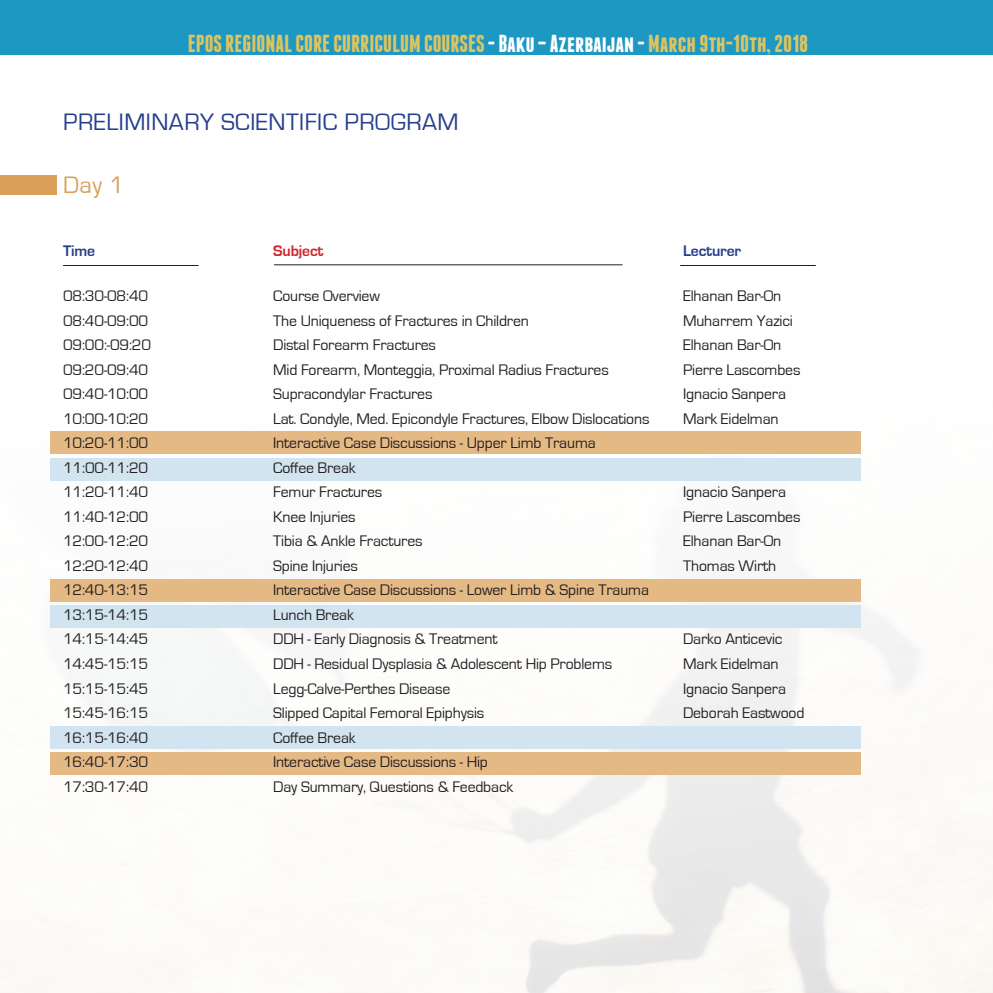
<style>
.page{position:relative;width:993px;height:993px;background:#fff}
.page>*{position:absolute;margin:0;border:0;box-sizing:border-box;transform-origin:0 0}
.t1{font:700 24.5px "Franchise";color:#dec460}
.t2{font:24.5px "Eurostile";letter-spacing:.02em;color:#253f8e}
.t3{font:24.5px "Eurostile";color:#da9f58}
.t4{font:15.75px "Eurostile";letter-spacing:-.01em;color:#231f20}
.t5{font:700 15.75px "Eurostile";letter-spacing:-.01em;color:#253f8e}
.t6{font:700 15.75px "Eurostile";letter-spacing:-.01em;color:#d1232a}
.s1{color:#fff}
</style>
<div class="page">
<div style="left:0;top:0;width:992px;height:55px;background:#1d98c3"></div>
<div style="left:50px;top:431px;width:810px;height:23px;background:#e5b984"></div>
<div style="left:50px;top:458px;width:810px;height:22px;background:#d2e4f0"></div>
<div style="left:50px;top:604px;width:810px;height:23px;background:#d2e4f0"></div>
<div style="left:50px;top:725px;width:810px;height:23px;background:#d2e4f0"></div>
<div style="left:50px;top:752px;width:810px;height:23px;background:#e5b984"></div>
<div style="left:50px;top:578px;width:810px;height:23px;background:#e5b984"></div>
<hr style="left:63px;top:265px;width:135px;height:1px;background:#231f20">
<hr style="left:274px;top:264px;width:348px;height:1px;background:#231f20">
<hr style="left:680px;top:265px;width:135px;height:1px;background:#231f20">
<div style="left:0;top:175px;width:56px;height:20px;background:#da9f58"></div>
<h1 class="t1" style="left:188px;top:32px;width:621px">EPOS REGIONAL CORE CURRICULUM COURSES <span class="s1">- Baku – Azerbaijan -</span> March 9th-10th, 2018</h1>
<p class="t2" style="left:63px;top:108px;width:397px">PRELIMINARY SCIENTIFIC PROGRAM</p>
<p class="t3" style="left:63px;top:171px;width:63px">Day 1</p>
<p class="t5" style="left:63px;top:242px;width:34px">Time</p>
<p class="t6" style="left:273px;top:242px;width:52px">Subject</p>
<p class="t5" style="left:682px;top:242px;width:60px">Lecturer</p>
<p class="t4" style="left:63px;top:287px;width:87px">08:30-08:40</p>
<p class="t4" style="left:273px;top:287px;width:108px">Course Overview</p>
<p class="t4" style="left:682px;top:287px;width:100px">Elhanan Bar-On</p>
<p class="t4" style="left:63px;top:312px;width:87px">08:40-09:00</p>
<p class="t4" style="left:273px;top:312px;width:257px">The Uniqueness of Fractures in Children</p>
<p class="t4" style="left:682px;top:312px;width:111px">Muharrem Yazici</p>
<p class="t4" style="left:63px;top:336px;width:90px">09:00:-09:20</p>
<p class="t4" style="left:273px;top:336px;width:164px">Distal Forearm Fractures</p>
<p class="t4" style="left:682px;top:336px;width:100px">Elhanan Bar-On</p>
<p class="t4" style="left:63px;top:361px;width:87px">09:20-09:40</p>
<p class="t4" style="left:273px;top:361px;width:337px">Mid Forearm, Monteggia, Proximal Radius Fractures</p>
<p class="t4" style="left:682px;top:361px;width:119px">Pierre Lascombes</p>
<p class="t4" style="left:63px;top:385px;width:87px">09:40-10:00</p>
<p class="t4" style="left:273px;top:385px;width:161px">Supracondylar Fractures</p>
<p class="t4" style="left:682px;top:385px;width:104px">Ignacio Sanpera</p>
<p class="t4" style="left:63px;top:410px;width:87px">10:00-10:20</p>
<p class="t4" style="left:273px;top:410px;width:377px">Lat. Condyle, Med. Epicondyle Fractures, Elbow Dislocations</p>
<p class="t4" style="left:682px;top:410px;width:97px">Mark Eidelman</p>
<p class="t4" style="left:63px;top:434px;width:87px">10:20-11:00</p>
<p class="t4" style="left:273px;top:434px;width:324px">Interactive Case Discussions - Upper Limb Trauma</p>
<p class="t4" style="left:63px;top:459px;width:87px">11:00-11:20</p>
<p class="t4" style="left:273px;top:459px;width:84px">Coffee Break</p>
<p class="t4" style="left:63px;top:483px;width:87px">11:20-11:40</p>
<p class="t4" style="left:273px;top:483px;width:111px">Femur Fractures</p>
<p class="t4" style="left:682px;top:483px;width:104px">Ignacio Sanpera</p>
<p class="t4" style="left:63px;top:508px;width:87px">11:40-12:00</p>
<p class="t4" style="left:273px;top:508px;width:84px">Knee Injuries</p>
<p class="t4" style="left:682px;top:508px;width:119px">Pierre Lascombes</p>
<p class="t4" style="left:63px;top:532px;width:87px">12:00-12:20</p>
<p class="t4" style="left:273px;top:532px;width:151px">Tibia &amp; Ankle Fractures</p>
<p class="t4" style="left:682px;top:532px;width:100px">Elhanan Bar-On</p>
<p class="t4" style="left:63px;top:557px;width:87px">12:20-12:40</p>
<p class="t4" style="left:273px;top:557px;width:86px">Spine Injuries</p>
<p class="t4" style="left:682px;top:557px;width:95px">Thomas Wirth</p>
<p class="t4" style="left:63px;top:581px;width:87px">12:40-13:15</p>
<p class="t4" style="left:273px;top:581px;width:377px">Interactive Case Discussions - Lower Limb &amp; Spine Trauma</p>
<p class="t4" style="left:63px;top:606px;width:87px">13:15-14:15</p>
<p class="t4" style="left:273px;top:606px;width:82px">Lunch Break</p>
<p class="t4" style="left:63px;top:630px;width:87px">14:15-14:45</p>
<p class="t4" style="left:273px;top:630px;width:226px">DDH - Early Diagnosis &amp; Treatment</p>
<p class="t4" style="left:682px;top:630px;width:101px">Darko Anticevic</p>
<p class="t4" style="left:63px;top:655px;width:87px">14:45-15:15</p>
<p class="t4" style="left:273px;top:655px;width:340px">DDH - Residual Dysplasia &amp; Adolescent Hip Problems</p>
<p class="t4" style="left:682px;top:655px;width:97px">Mark Eidelman</p>
<p class="t4" style="left:63px;top:679px;width:87px">15:15-15:45</p>
<p class="t4" style="left:273px;top:679px;width:178px">Legg-Calve-Perthes Disease</p>
<p class="t4" style="left:682px;top:679px;width:104px">Ignacio Sanpera</p>
<p class="t4" style="left:63px;top:704px;width:87px">15:45-16:15</p>
<p class="t4" style="left:273px;top:704px;width:212px">Slipped Capital Femoral Epiphysis</p>
<p class="t4" style="left:682px;top:704px;width:123px">Deborah Eastwood</p>
<p class="t4" style="left:63px;top:728px;width:87px">16:15-16:40</p>
<p class="t4" style="left:273px;top:728px;width:84px">Coffee Break</p>
<p class="t4" style="left:63px;top:753px;width:87px">16:40-17:30</p>
<p class="t4" style="left:273px;top:753px;width:216px">Interactive Case Discussions - Hip</p>
<p class="t4" style="left:63px;top:777px;width:87px">17:30-17:40</p>
<p class="t4" style="left:273px;top:777px;width:241px">Day Summary, Questions &amp; Feedback</p>
</div>
